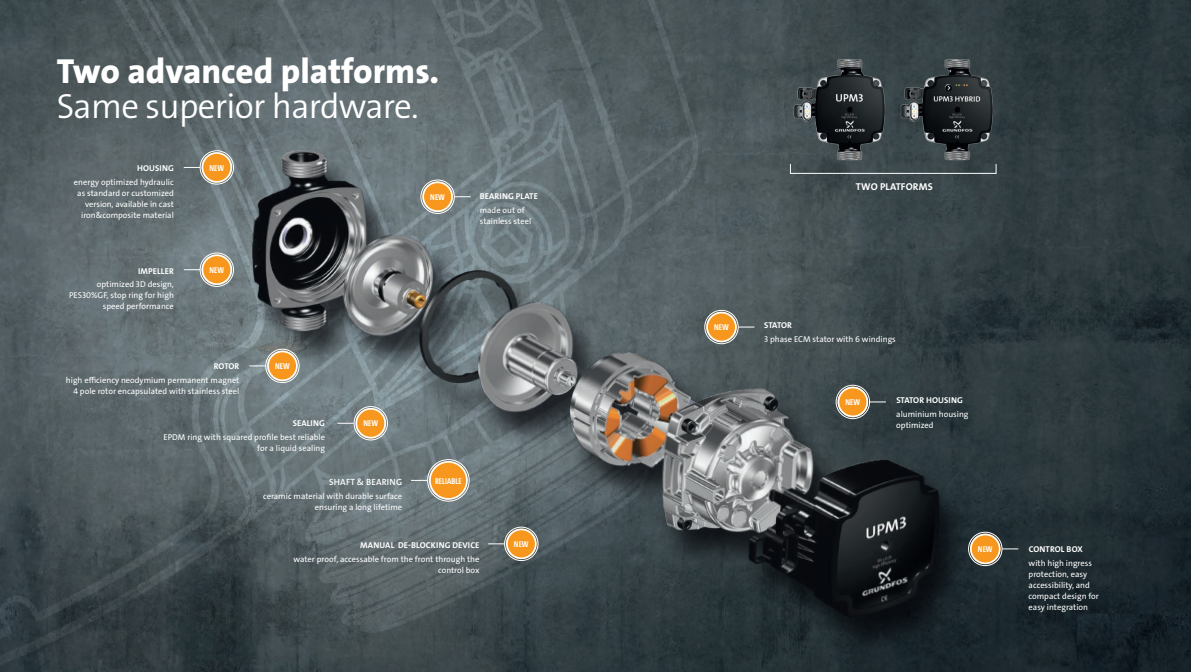
<style>
.page{position:relative;width:1191px;height:672px;background:#fff}
.page>*{position:absolute;margin:0;border:0;box-sizing:border-box;transform-origin:0 0}
.t1{font:35px "Grundfos The Sans V2 OT 8 XB";color:#fff}
.t2{font:35px "Grundfos The Sans V2 OT 4 SL";letter-spacing:-.02em;color:#fff}
.t3{font:10px "Grundfos The Sans V2 OT 7 B";letter-spacing:.015em;color:#fff}
.t4{font:9px "Grundfos The Sans V2 OT 6 SB";letter-spacing:.015em;color:#fff}
.t5{font:8.5px/11px "Grundfos The Sans V2 OT 5 R";color:#fff;text-align:right}
.t6{font:8.5px "Grundfos The Sans V2 OT 7 B";letter-spacing:.015em;color:#fff}
.t7{font:8.5px "Grundfos The Sans Cd OT 7 B";letter-spacing:.005em;color:#fff}
</style>
<div class="page">
<img style="left:0;top:0;width:1191px;height:672px">
<img style="left:201px;top:118px;width:789px;height:532px">
<div style="left:201px;top:152px;width:31px;height:31px;background:#f7971d;border-radius:50%"></div>
<div style="left:200px;top:150px;width:34px;height:34px;border:1px solid #fff;border-radius:50%"></div>
<div style="left:201px;top:152px;width:31px;height:31px;border:2px solid #fff;border-radius:50%"></div>
<svg style="left:184px;top:167px;width:16px;height:1px"></svg>
<div style="left:201px;top:254px;width:31px;height:31px;background:#f7971d;border-radius:50%"></div>
<div style="left:200px;top:253px;width:34px;height:34px;border:1px solid #fff;border-radius:50%"></div>
<div style="left:201px;top:254px;width:31px;height:31px;border:2px solid #fff;border-radius:50%"></div>
<svg style="left:184px;top:269px;width:16px;height:1px"></svg>
<div style="left:267px;top:351px;width:31px;height:30px;background:#f7971d;border-radius:50%"></div>
<div style="left:265px;top:349px;width:34px;height:34px;border:1px solid #fff;border-radius:50%"></div>
<div style="left:267px;top:351px;width:31px;height:30px;border:2px solid #fff;border-radius:50%"></div>
<svg style="left:249px;top:365px;width:17px;height:1px"></svg>
<div style="left:506px;top:528px;width:30px;height:31px;background:#f7971d;border-radius:50%"></div>
<div style="left:504px;top:527px;width:34px;height:34px;border:1px solid #fff;border-radius:50%"></div>
<div style="left:506px;top:528px;width:30px;height:31px;border:2px solid #fff;border-radius:50%"></div>
<svg style="left:488px;top:543px;width:16px;height:1px"></svg>
<div style="left:422px;top:181px;width:31px;height:31px;background:#f7971d;border-radius:50%"></div>
<div style="left:420px;top:180px;width:34px;height:34px;border:1px solid #fff;border-radius:50%"></div>
<div style="left:422px;top:181px;width:31px;height:31px;border:2px solid #fff;border-radius:50%"></div>
<svg style="left:454px;top:196px;width:16px;height:1px"></svg>
<div style="left:355px;top:408px;width:31px;height:30px;background:#f7971d;border-radius:50%"></div>
<div style="left:354px;top:406px;width:34px;height:34px;border:1px solid #fff;border-radius:50%"></div>
<div style="left:355px;top:408px;width:31px;height:30px;border:2px solid #fff;border-radius:50%"></div>
<svg style="left:337px;top:423px;width:17px;height:1px"></svg>
<div style="left:429px;top:461px;width:39px;height:39px;background:#f7971d;border-radius:50%"></div>
<div style="left:427px;top:459px;width:42px;height:42px;border:1px solid #fff;border-radius:50%"></div>
<div style="left:429px;top:461px;width:39px;height:39px;border:2px solid #fff;border-radius:50%"></div>
<svg style="left:411px;top:480px;width:16px;height:1px"></svg>
<div style="left:706px;top:312px;width:31px;height:30px;background:#f7971d;border-radius:50%"></div>
<div style="left:704px;top:310px;width:34px;height:34px;border:1px solid #fff;border-radius:50%"></div>
<div style="left:706px;top:312px;width:31px;height:30px;border:2px solid #fff;border-radius:50%"></div>
<svg style="left:738px;top:326px;width:16px;height:1px"></svg>
<div style="left:837px;top:387px;width:31px;height:30px;background:#f7971d;border-radius:50%"></div>
<div style="left:836px;top:385px;width:34px;height:34px;border:1px solid #fff;border-radius:50%"></div>
<div style="left:837px;top:387px;width:31px;height:30px;border:2px solid #fff;border-radius:50%"></div>
<svg style="left:869px;top:401px;width:17px;height:1px"></svg>
<div style="left:970px;top:533px;width:30px;height:31px;background:#f7971d;border-radius:50%"></div>
<div style="left:968px;top:532px;width:34px;height:34px;border:1px solid #fff;border-radius:50%"></div>
<div style="left:970px;top:533px;width:30px;height:31px;border:2px solid #fff;border-radius:50%"></div>
<svg style="left:1002px;top:548px;width:16px;height:1px"></svg>
<img style="left:897px;top:56px;width:99px;height:108px">
<img style="left:790px;top:56px;width:99px;height:108px">
<hr style="left:790px;top:173px;width:206px;height:1px;background:#fff">
<h1 class="t1" style="left:57px;top:48px;width:384px">Two advanced platforms.</h1>
<h1 class="t2" style="left:57px;top:83px;width:363px">Same superior hardware.</h1>
<p class="t6" style="left:137px;top:163px;width:38px">HOUSING</p>
<p class="t5" style="left:74px;top:177px;width:101px">energy optimized hydraulic as standard or customized version, available in cast iron&amp;composite material</p>
<p class="t6" style="left:138px;top:265px;width:37px">IMPELLER</p>
<p class="t5" style="left:69px;top:279px;width:106px">optimized 3D design,<br>PES30%GF, stop ring for high speed performance</p>
<p class="t7" style="left:209px;top:162px;width:16px">NEW</p>
<p class="t7" style="left:209px;top:264px;width:16px">NEW</p>
<p class="t7" style="left:430px;top:191px;width:16px">NEW</p>
<p class="t6" style="left:480px;top:190px;width:60px">BEARING PLATE</p>
<p class="t5" style="left:480px;top:204px;width:53px;text-align:left">made out of stainless steel</p>
<p class="t6" style="left:214px;top:361px;width:27px">ROTOR</p>
<p class="t5" style="left:66px;top:374px;width:175px">high efficiency neodymium permanent magnet<br>4 pole rotor encapsulated with stainless steel</p>
<p class="t7" style="left:275px;top:361px;width:16px">NEW</p>
<p class="t6" style="left:293px;top:418px;width:34px">SEALING</p>
<p class="t5" style="left:163px;top:432px;width:163px">EPDM ring with squared profile best reliable for a liquid sealing</p>
<p class="t7" style="left:363px;top:418px;width:16px">NEW</p>
<p class="t4" style="left:329px;top:476px;width:74px">SHAFT &amp; BEARING</p>
<p class="t5" style="left:263px;top:491px;width:141px">ceramic material with durable surface ensuring a long lifetime</p>
<p class="t7" style="left:435px;top:475px;width:28px">RELIABLE</p>
<p class="t6" style="left:360px;top:540px;width:121px">MANUAL DE-BLOCKING DEVICE</p>
<p class="t5" style="left:293px;top:553px;width:187px">water proof, accessable from the front through the control box</p>
<p class="t7" style="left:514px;top:539px;width:16px">NEW</p>
<p class="t3" style="left:856px;top:180px;width:78px">TWO PLATFORMS</p>
<p class="t7" style="left:714px;top:322px;width:16px">NEW</p>
<p class="t6" style="left:764px;top:320px;width:29px">STATOR</p>
<p class="t5" style="left:764px;top:334px;width:133px">3 phase ECM stator with 6 windings</p>
<p class="t7" style="left:845px;top:397px;width:16px">NEW</p>
<p class="t6" style="left:896px;top:395px;width:68px">STATOR HOUSING</p>
<p class="t5" style="left:896px;top:409px;width:74px;text-align:left">aluminium housing optimized</p>
<p class="t7" style="left:978px;top:544px;width:16px">NEW</p>
<p class="t6" style="left:1028px;top:544px;width:56px">CONTROL BOX</p>
<p class="t5" style="left:1028px;top:558px;width:72px;text-align:left">with high ingress protection, easy accessibility, and compact design for easy integration</p>
</div>
